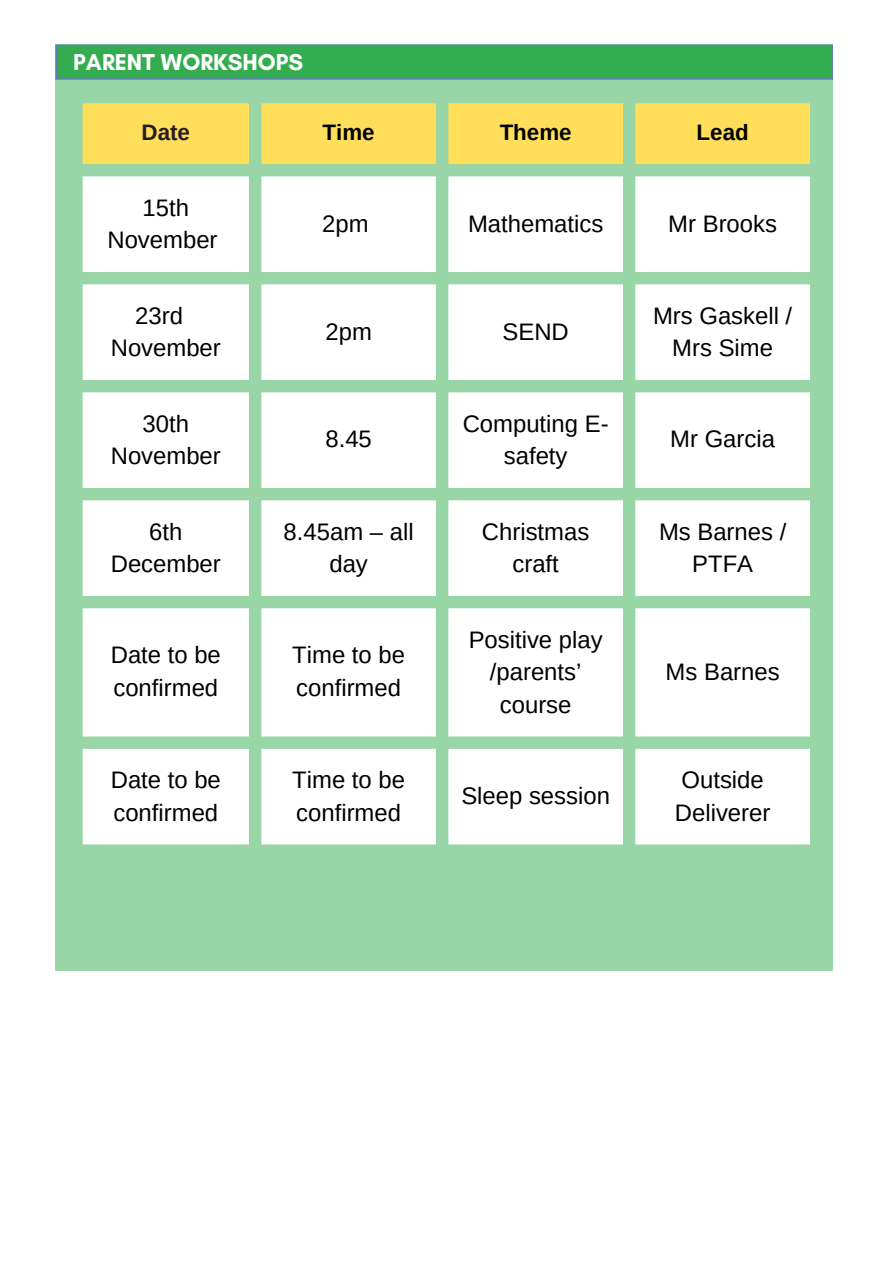
<style>
.page{position:relative;width:893px;height:1264px;background:#fff}
.page>*{position:absolute;margin:0;border:0;box-sizing:border-box;transform-origin:0 0}
.t1{font:23.85px/32.5px "Arimo";color:#000;text-align:center}
.t2{font:700 23.4px "Glacial Indifference";color:#fff}
.t3{font:700 22.35px "Arimo";color:#000}
.t4{font:700 22.35px "Arimo";color:#291b25}
</style>
<div class="page">
<div style="left:55px;top:45px;width:778px;height:926px;background:#99d6a7"></div>
<svg style="left:55px;top:45px;width:778px;height:35px;background:#37a958"></svg>
<div style="left:83px;top:103px;width:727px;height:61px;background:#ffde59"></div>
<svg style="left:83px;top:176px;width:727px;height:668px;background:#f0f9f2"></svg>
<p class="t2" style="left:73px;top:47px;width:231px">PARENT WORKSHOPS</p>
<p class="t4" style="left:141px;top:120px;width:50px">Date</p>
<p class="t3" style="left:322px;top:120px;width:54px">Time</p>
<p class="t3" style="left:499px;top:120px;width:73px">Theme</p>
<p class="t3" style="left:696px;top:120px;width:54px">Lead</p>
<p class="t1" style="left:107px;top:191px;width:112px">15th<br>November</p>
<p class="t1" style="left:111px;top:299px;width:112px">23rd<br>November</p>
<p class="t1" style="left:111px;top:407px;width:112px">30th<br>November</p>
<p class="t1" style="left:322px;top:207px;width:48px">2pm</p>
<p class="t1" style="left:468px;top:207px;width:137px">Mathematics</p>
<p class="t1" style="left:668px;top:207px;width:110px">Mr Brooks</p>
<p class="t1" style="left:325px;top:315px;width:48px">2pm</p>
<p class="t1" style="left:502px;top:315px;width:68px">SEND</p>
<p class="t1" style="left:325px;top:423px;width:48px">8.45</p>
<p class="t1" style="left:462px;top:407px;width:147px">Computing E&shy;safety</p>
<p class="t1" style="left:653px;top:299px;width:141px">Mrs Gaskell /<br>Mrs Sime</p>
<p class="t1" style="left:670px;top:423px;width:106px">Mr Garcia</p>
<p class="t1" style="left:111px;top:515px;width:112px">6th<br>December</p>
<p class="t1" style="left:283px;top:515px;width:131px">8.45am – all day</p>
<p class="t1" style="left:482px;top:515px;width:109px">Christmas craft</p>
<p class="t1" style="left:659px;top:515px;width:129px">Ms Barnes /<br>PTFA</p>
<p class="t1" style="left:111px;top:639px;width:112px;text-align:left">Date to be confirmed</p>
<p class="t1" style="left:292px;top:639px;width:114px;text-align:left">Time to be confirmed</p>
<p class="t1" style="left:111px;top:763px;width:112px;text-align:left">Date to be confirmed</p>
<p class="t1" style="left:292px;top:763px;width:114px;text-align:left">Time to be confirmed</p>
<p class="t1" style="left:468px;top:623px;width:135px">Positive play /parents’ course</p>
<p class="t1" style="left:461px;top:779px;width:150px">Sleep session</p>
<p class="t1" style="left:665px;top:655px;width:115px">Ms Barnes</p>
<p class="t1" style="left:675px;top:763px;width:97px;text-align:left">Outside<br>Deliverer</p>
</div>
